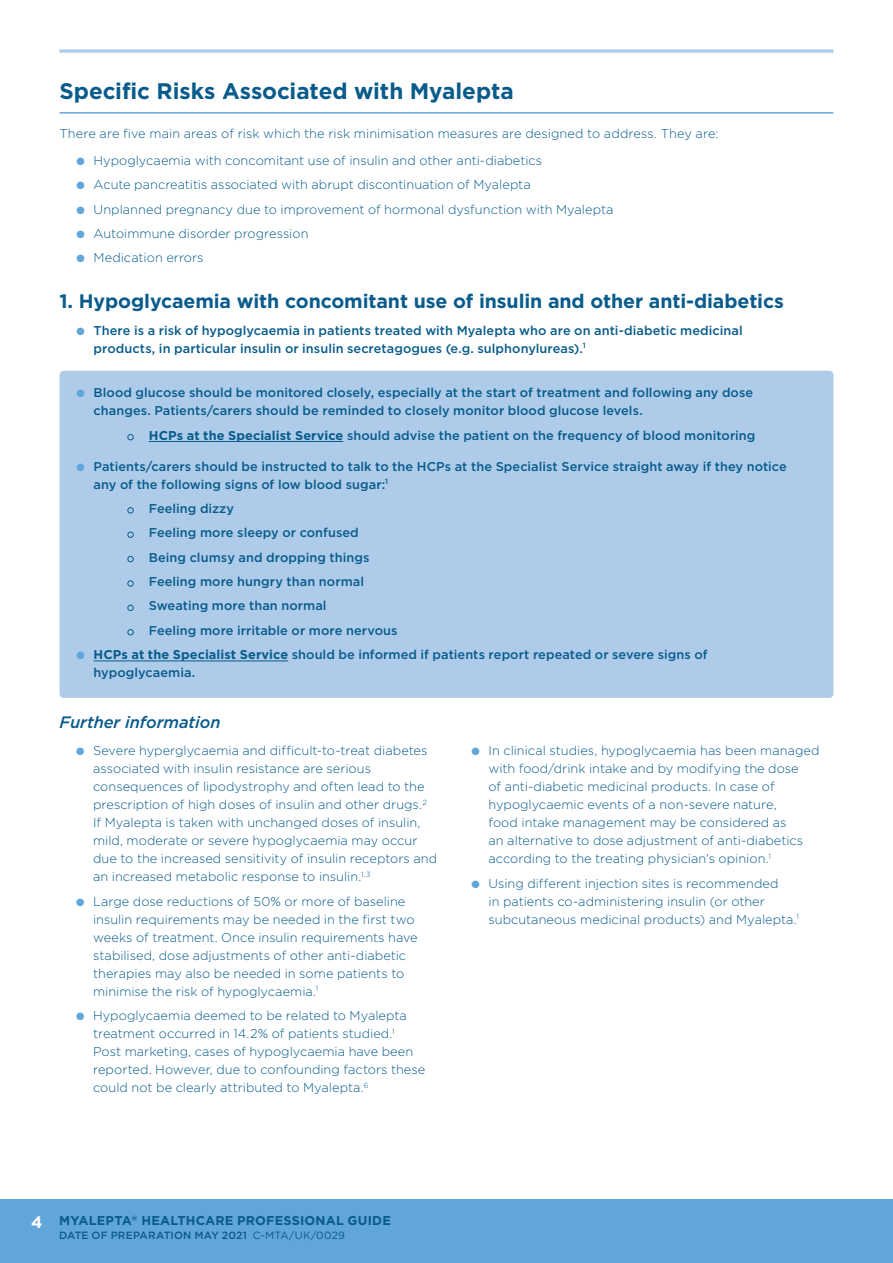
<style>
.page{position:relative;width:893px;height:1263px;background:#fff}
.page>*{position:absolute;margin:0;border:0;box-sizing:border-box;transform-origin:0 0}
.Heading{font:700 22.5px "Gotham";letter-spacing:-.005em;color:#085b8b}
.Subhead{font:700 19.5px "Gotham";letter-spacing:-.005em;color:#085b8b}
.Subhead-2{font:italic 500 16.5px "Gotham";letter-spacing:-.005em;color:#085b8b}
.t1{font:700 16.5px "Gotham";color:#fff}
.t2{font:300 12.75px/18px "Gotham";color:#085b8b}
.t3{font:500 12.75px/18px "Gotham";letter-spacing:.005em;color:#085b8b}
.t4{font:700 12.75px "Gotham";letter-spacing:.015em;color:#085b8b}
.t5{font:500 10.5px "Gotham";letter-spacing:.015em;color:#085b8b}
.s1{color:#61a6da}
.s2{font-weight:700}
.s3{font-weight:400}
</style>
<div class="page">
<div style="left:0;top:1199px;width:893px;height:64px;background:#61a6da"></div>
<svg style="left:59px;top:49px;width:774px;height:4px;background:#bbd4ed"></svg>
<hr style="left:60px;top:112px;width:773px;height:2px;background:#61a6da">
<div style="left:60px;top:371px;width:773px;height:327px;background:#aeccea;border-radius:4px"></div>
<hr style="left:149px;top:441px;width:194px;height:1px;background:#085b8b">
<hr style="left:94px;top:661px;width:194px;height:1px;background:#085b8b">
<p class="Heading" style="left:60px;top:78px;width:456px">Specific Risks Associated with Myalepta</p>
<p class="t2" style="left:60px;top:125px;width:660px">There are five main areas of risk which the risk minimisation measures are designed to address. They are:</p>
<p class="t2" style="left:77px;top:151px;width:467px"><span class="s1">●</span> Hypoglycaemia with concomitant use of insulin and other anti-diabetics</p>
<p class="t2" style="left:77px;top:175px;width:456px"><span class="s1">●</span> Acute pancreatitis associated with abrupt discontinuation of Myalepta</p>
<p class="t2" style="left:77px;top:200px;width:538px"><span class="s1">●</span> Unplanned pregnancy due to improvement of hormonal dysfunction with Myalepta</p>
<p class="t2" style="left:77px;top:224px;width:233px"><span class="s1">●</span> Autoimmune disorder progression</p>
<p class="t2" style="left:77px;top:249px;width:129px"><span class="s1">●</span> Medication errors</p>
<p class="Subhead" style="left:60px;top:290px;width:726px">1. Hypoglycaemia with concomitant use of insulin and other anti-diabetics</p>
<p class="t3" style="left:94px;top:321px;width:651px;text-indent:-17px"><span class="s1">●</span> There is a risk of hypoglycaemia in patients treated with Myalepta who are on anti-diabetic medicinal products, in particular insulin or insulin secretagogues (e.g. sulphonylureas).<sup>1</sup></p>
<p class="t3" style="left:94px;top:384px;width:661px;text-indent:-17px"><span class="s1">●</span> Blood glucose should be monitored closely, especially at the start of treatment and following any dose changes. Patients/carers should be reminded to closely monitor blood glucose levels.</p>
<p class="t3" style="left:128px;top:426px;width:629px">● <span class="s2">HCPs at the Specialist Service</span> should advise the patient on the frequency of blood monitoring</p>
<p class="t3" style="left:94px;top:457px;width:695px;text-indent:-17px"><span class="s1">●</span> Patients/carers should be instructed to talk to the HCPs at the Specialist Service straight away if they notice any of the following signs of low blood sugar:<sup>1</sup></p>
<p class="t3" style="left:128px;top:499px;width:108px">● Feeling dizzy</p>
<p class="t3" style="left:128px;top:523px;width:233px">● Feeling more sleepy or confused</p>
<p class="t3" style="left:128px;top:548px;width:243px">● Being clumsy and dropping things</p>
<p class="t3" style="left:128px;top:572px;width:238px">● Feeling more hungry than normal</p>
<p class="t3" style="left:128px;top:597px;width:200px">● Sweating more than normal</p>
<p class="t3" style="left:128px;top:621px;width:271px">● Feeling more irritable or more nervous</p>
<p class="t3" style="left:94px;top:645px;width:615px;text-indent:-17px"><span class="s1">●</span> <span class="s2">HCPs at the Specialist Service</span> should be informed if patients report repeated or severe signs of hypoglycaemia.</p>
<p class="Subhead-2" style="left:60px;top:713px;width:163px">Further information</p>
<p class="t2" style="left:93px;top:742px;width:345px;text-indent:-17px"><span class="s1">●</span> Severe hyperglycaemia and difficult-to-treat diabetes associated with insulin resistance are serious consequences of lipodystrophy and often lead to the prescription of high doses of insulin and other drugs.<sup>2<br></sup>If Myalepta is taken with unchanged doses of insulin, mild, moderate or severe hypoglycaemia may occur due to the increased sensitivity of insulin receptors and an increased metabolic response to insulin.<sup>1,3</sup></p>
<p class="t2" style="left:93px;top:892px;width:326px;text-indent:-17px"><span class="s1">●</span> Large dose reductions of 50% or more of baseline insulin requirements may be needed in the first two weeks of treatment. Once insulin requirements have stabilised, dose adjustments of other anti-diabetic therapies may also be needed in some patients to minimise the risk of hypoglycaemia.<sup>1</sup></p>
<p class="t2" style="left:93px;top:1006px;width:334px;text-indent:-17px"><span class="s1">●</span> Hypoglycaemia deemed to be related to Myalepta treatment occurred in 14.2% of patients studied.<sup>1<br></sup>Post marketing, cases of hypoglycaemia have been reported. However, due to confounding factors these could not be clearly attributed to Myalepta.<sup>6</sup></p>
<p class="t2" style="left:488px;top:742px;width:333px;text-indent:-17px"><span class="s1">●</span> In clinical studies, hypoglycaemia has been managed with food/drink intake and by modifying the dose<br>of anti-diabetic medicinal products. In case of hypoglycaemic events of a non-severe nature,<br>food intake management may be considered as<br>an alternative to dose adjustment of anti-diabetics according to the treating physician’s opinion.<sup>1</sup></p>
<p class="t2" style="left:488px;top:874px;width:312px;text-indent:-17px"><span class="s1">●</span> Using different injection sites is recommended<br>in patients co-administering insulin (or other subcutaneous medicinal products) and Myalepta.<sup>1</sup></p>
<p class="t1" style="left:31px;top:1212px;width:13px">4</p>
<p class="t4" style="left:59px;top:1213px;width:333px">MYALEPTA<sup>®</sup> HEALTHCARE PROFESSIONAL GUIDE</p>
<p class="t5" style="left:59px;top:1229px;width:287px">DATE OF PREPARATION MAY 2021 <span class="s3">C-MTA/UK/0029</span></p>
</div>
